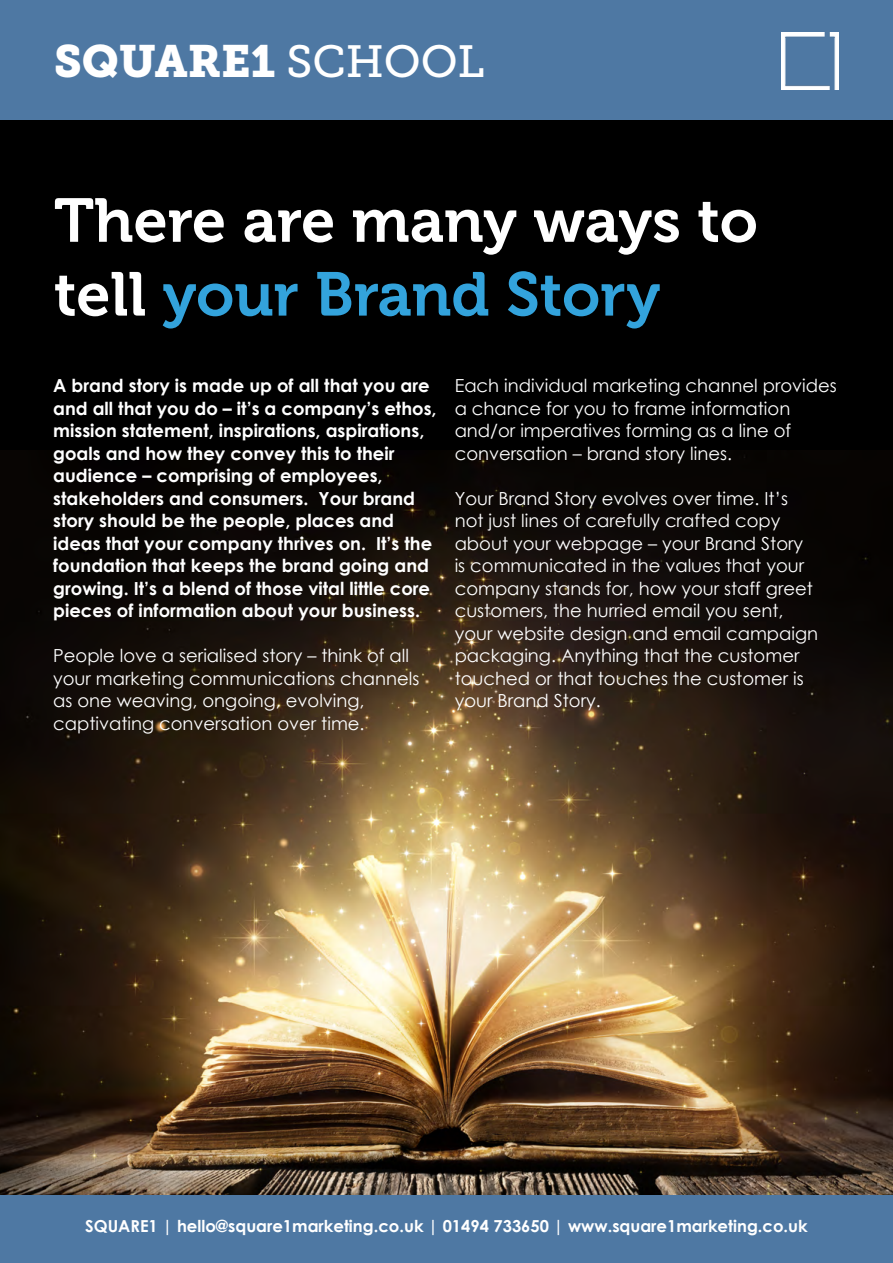
<style>
.page{position:relative;width:893px;height:1263px;background:#fff}
.page>*{position:absolute;margin:0;border:0;box-sizing:border-box;transform-origin:0 0}
.t1{font:61.5px/73.8px "Museo 700";color:#fff}
.t2{font:45px "Museo Slab 900";color:#fff}
.t3{font:18px/22.5px "Century Gothic";color:#fff}
.t4{font:700 18px/22.5px "Century Gothic";color:#fff}
.t5{font:700 16.5px "Century Gothic";color:#fff}
.s1{font-family:"Museo Slab 500"}
.s2{color:#33a3dc}
</style>
<div class="page">
<img style="left:0;top:450px;width:893px;height:746px">
<div style="left:0;top:108px;width:893px;height:342px;background:#000"></div>
<div style="left:0;top:1196px;width:893px;height:67px;background:#4e78a3"></div>
<div style="left:0;top:0;width:893px;height:119px;background:#4e78a3"></div>
<img style="left:782px;top:32px;width:57px;height:57px">
<h2 class="t2" style="left:54px;top:36px;width:432px">SQUARE1 <span class="s1">SCHOOL</span></h2>
<h1 class="t1" style="left:54px;top:184px;width:705px">There are many ways to tell <span class="s2">your Brand Story</span></h1>
<p class="t4" style="left:53px;top:373px;width:385px">A brand story is made up of all that you are and all that you do – it’s a company’s ethos, mission statement, inspirations, aspirations, goals and how they convey this to their audience – comprising of employees, stakeholders and consumers. Your brand story should be the people, places and ideas that your company thrives on. It’s the foundation that keeps the brand going and growing. It’s a blend of those vital little core pieces of information about your business.</p>
<p class="t3" style="left:53px;top:644px;width:368px">People love a serialised story – think of all your marketing communications channels as one weaving, ongoing, evolving, captivating conversation over time.</p>
<p class="t3" style="left:455px;top:374px;width:384px">Each individual marketing channel provides a chance for you to frame information and/or imperatives forming as a line of conversation – brand story lines.</p>
<p class="t3" style="left:455px;top:487px;width:365px">Your Brand Story evolves over time. It’s not just lines of carefully crafted copy about your webpage – your Brand Story is communicated in the values that your company stands for, how your staff greet customers, the hurried email you sent, your website design and email campaign packaging. Anything that the customer touched or that touches the customer is your Brand Story.</p>
<p class="t5" style="left:85px;top:1213px;width:724px">SQUARE1 | hello@square1marketing.co.uk | 01494 733650 | www.square1marketing.co.uk</p>
</div>
